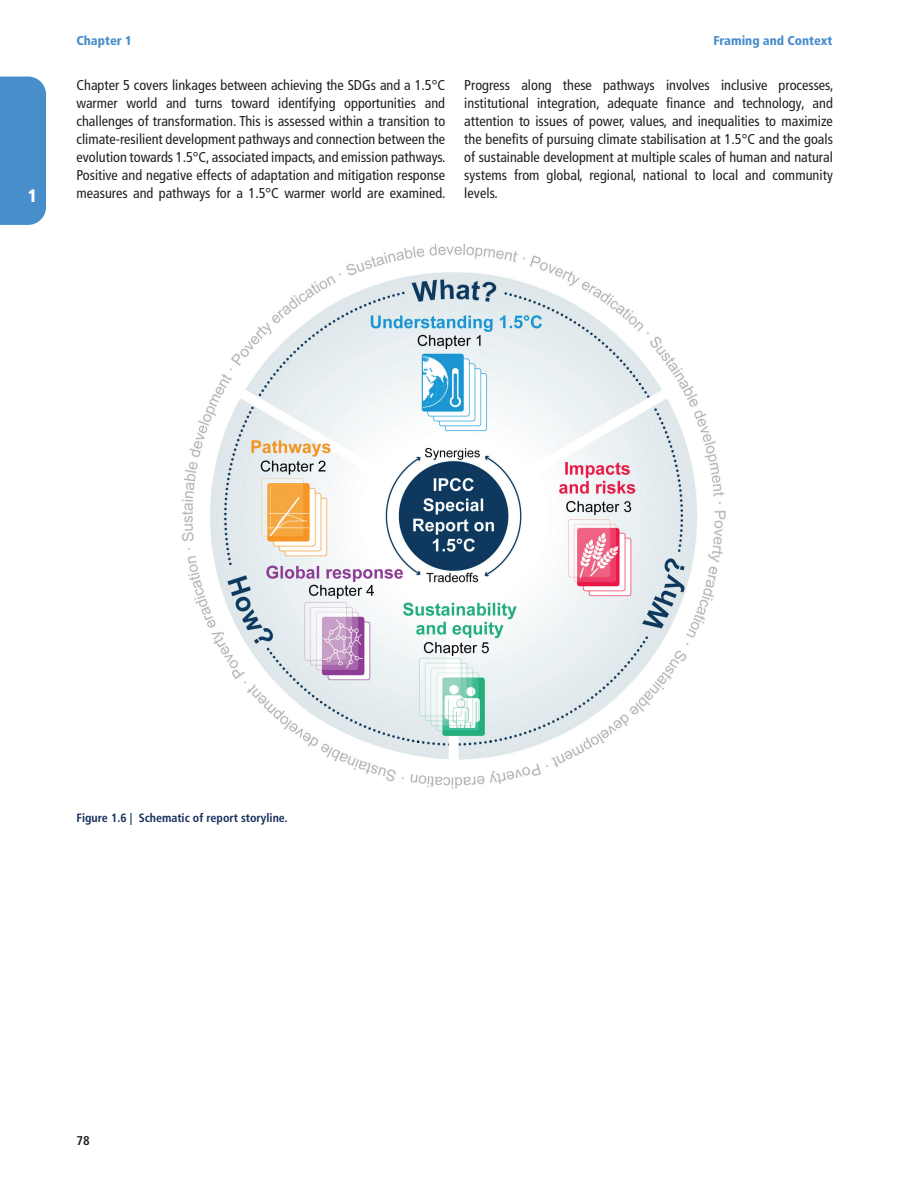
<style>
.page{position:relative;width:918px;height:1188px;background:#fff}
.page>*{position:absolute;margin:0;border:0;box-sizing:border-box;transform-origin:0 0}
.t1{font:900 condensed 18px "Frutiger LT Pro";color:#fff}
.Subhead_1_1{font:condensed 14.25px/18px "Frutiger LT Pro";color:#231f20;text-align:justify}
.t2{font:900 condensed 12.75px "Frutiger LT Pro";color:#488ecb}
.t3{font:700 condensed 12.75px "Frutiger LT Pro";color:#231f20}
.Figure_Caption{font:700 condensed 12px "Frutiger LT Pro";color:#172f5b}
</style>
<div class="page">
<div style="left:0;top:77px;width:46px;height:148px;background:#488ecb"></div>
<img style="left:182px;top:243px;width:544px;height:546px">
<p class="t1" style="left:28px;top:184px;width:11px">1</p>
<p class="t2" style="left:77px;top:33px;width:57px">Chapter 1</p>
<p class="t2" style="left:713px;top:33px;width:121px">Framing and Context</p>
<p class="Subhead_1_1" style="left:77px;top:76px;width:371px">Chapter 5 covers linkages between achieving the SDGs and a 1.5°C warmer world and turns toward identifying opportunities and challenges of transformation. This is assessed within a transition to climate-resilient development pathways and connection between the evolution towards 1.5°C, associated impacts, and emission pathways.<br>Positive and negative effects of adaptation and mitigation response measures and pathways for a 1.5°C warmer world are examined.</p>
<p class="Subhead_1_1" style="left:464px;top:76px;width:371px">Progress along these pathways involves inclusive processes, institutional integration, adequate finance and technology, and attention to issues of power, values, and inequalities to maximize the benefits of pursuing climate stabilisation at 1.5°C and the goals of sustainable development at multiple scales of human and natural systems from global, regional, national to local and community levels.</p>
<p class="Figure_Caption" style="left:77px;top:811px;width:213px">Figure 1.6 | Schematic of report storyline.</p>
<p class="t3" style="left:77px;top:1133px;width:15px">78</p>
</div>
